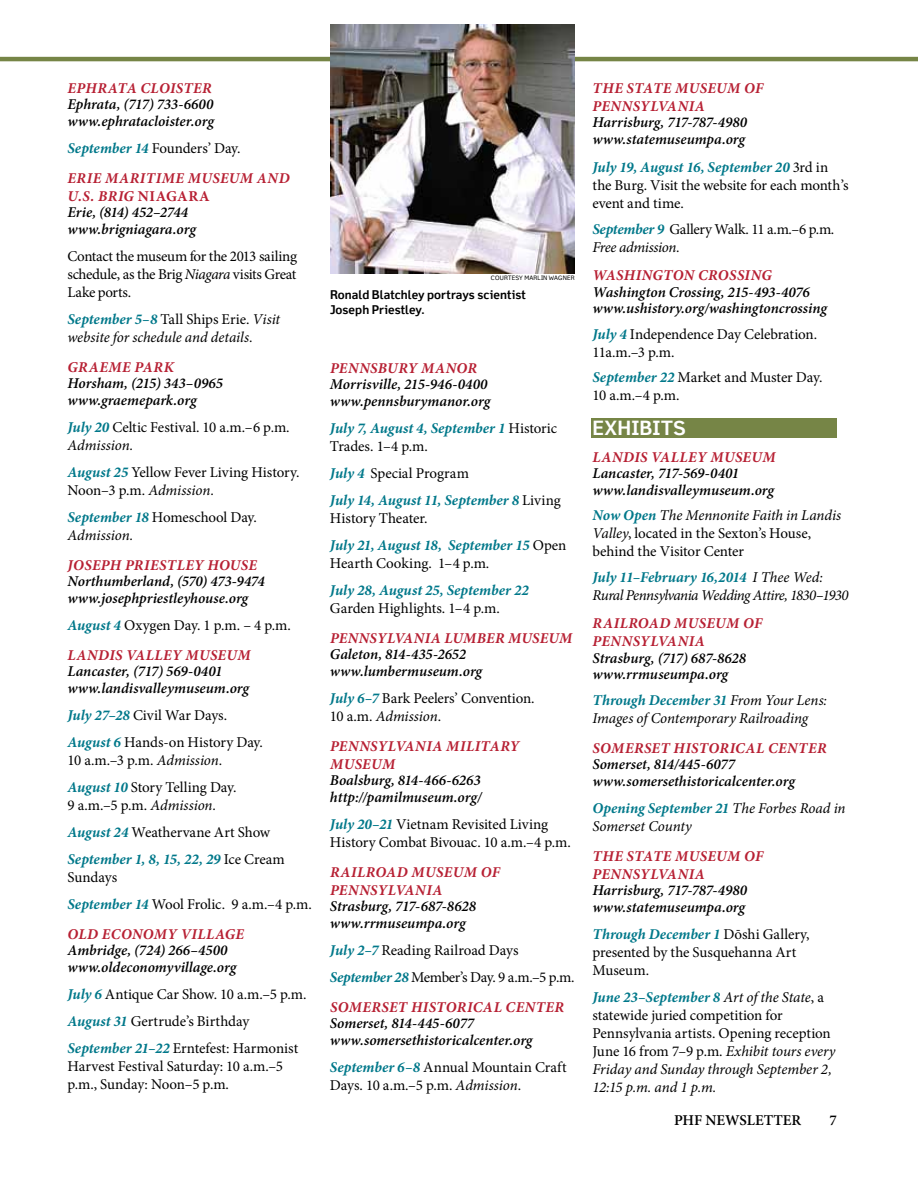
<style>
.page{position:relative;width:918px;height:1188px;background:#fff}
.page>*{position:absolute;margin:0;border:0;box-sizing:border-box;transform-origin:0 0}
.t1{font:700 19.5px "Felbridge";color:#fff}
.t2{font:15px/18px "Minion Pro";letter-spacing:-.01em;color:#000}
.t3{font:italic 600 15px/16.5px "Minion Pro";letter-spacing:-.005em;color:#000}
.t4{font:italic 700 15px/18px "Minion Pro";letter-spacing:.025em;color:#b72033}
.t5{font:italic 700 15px/27px "Minion Pro";color:#00788a}
.t6{font:italic 15px/18px "Minion Pro";letter-spacing:-.01em;color:#000}
.t7{font:italic 15px/18px "Minion Pro";letter-spacing:-.04em;color:#000}
.t8{font:15px "Minion Pro";letter-spacing:.01em;color:#000}
.t9{font:600 15px "Minion Pro";color:#000}
.t10{font:700 12px/15px "Felbridge";letter-spacing:.005em;color:#000}
.t11{font:6px "Felbridge";letter-spacing:.025em;color:#000}
.s1{color:#00788a}
.s2{font-weight:400;font-style:normal;color:#000}
.s3{font-weight:700;color:#b72033}
.s4{font-weight:700;font-style:normal;color:#b72033}
.s5{font-style:italic}
.s6{font-weight:700;color:#00788a}
.s7{font-style:normal}
.s8{font-weight:700;font-style:italic;color:#00788a}
.s9{font-weight:700;font-style:italic;color:#b72033}
</style>
<div class="page">
<div style="left:592px;top:418px;width:245px;height:19px;background:#768546"></div>
<hr style="left:0;top:57px;width:918px;height:4px;background:#768546">
<img style="left:330px;top:24px;width:245px;height:250px">
<p class="t4" style="left:68px;top:79px;width:146px">EPHRATA CLOISTER</p>
<p class="t3" style="left:67px;top:96px;width:148px">Ephrata, (717) 733-6600 www.ephratacloister.org</p>
<p class="t4" style="left:67px;top:133px;width:224px;line-height:30px"><span class="s1">September 14</span> <span class="s2">Founders’ Day.<br></span>ERIE MARITIme MUSEUM AND</p>
<p class="t3" style="left:67px;top:188px;width:144px"><span class="s3">U.S. BRIG</span> <span class="s4">NIAGARA<br></span>Erie, (814) 452–2744 www.brigniagara.org</p>
<p class="t2" style="left:67px;top:247px;width:231px;text-align:justify">Contact the museum for the 2013 sailing schedule, as the Brig <span class="s5">Niagara</span> visits Great Lake ports.</p>
<p class="t6" style="left:67px;top:310px;width:214px"><span class="s6">September 5–8</span> <span class="s7">Tall Ships Erie.</span> Visit website for schedule and details.</p>
<p class="t4" style="left:68px;top:358px;width:108px">GRAEME PARK</p>
<p class="t3" style="left:67px;top:375px;width:157px">Horsham, (215) 343–0965 www.graemepark.org</p>
<p class="t2" style="left:67px;top:418px;width:224px"><span class="s8">July 20</span> Celtic Festival. 10 a.m.–6 p.m.<br><span class="s5">Admission.</span></p>
<p class="t2" style="left:67px;top:463px;width:234px"><span class="s8">August 25</span> Yellow Fever Living History.<br>Noon–3 p.m. <span class="s5">Admission.</span></p>
<p class="t2" style="left:67px;top:508px;width:191px"><span class="s8">September 18</span> Homeschool Day.<br><span class="s5">Admission.</span></p>
<p class="t4" style="left:68px;top:556px;width:191px">JOSEPH PRIESTLEY HOUSE</p>
<p class="t3" style="left:67px;top:573px;width:199px">Northumberland, (570) 473-9474 www.josephpriestleyhouse.org</p>
<p class="t2" style="left:67px;top:610px;width:225px;line-height:30px"><span class="s8">August 4</span> Oxygen Day. 1 p.m. – 4 p.m.<br><span class="s9">LANDIS VALLEY MUSEUM</span></p>
<p class="t3" style="left:67px;top:663px;width:183px">Lancaster, (717) 569-0401 www.landisvalleymuseum.org</p>
<p class="t2" style="left:67px;top:702px;width:197px;line-height:27px"><span class="s8">July 27–28</span> Civil War Days.<br><span class="s8">August 6</span> Hands-on History Day.</p>
<p class="t2" style="left:67px;top:747px;width:171px;line-height:27px">10 a.m.–3 p.m. <span class="s5">Admission.<br></span><span class="s8">August 10</span> Story Telling Day.</p>
<p class="t2" style="left:67px;top:792px;width:219px;line-height:27px">9 a.m.–5 p.m. <span class="s5">Admission.<br></span><span class="s8">August 24</span> Weathervane Art Show<br><span class="s8">September 1, 8, 15, 22, 29</span> Ice Cream</p>
<p class="t2" style="left:67px;top:864px;width:246px;line-height:27px">Sundays<br><span class="s8">September 14</span> Wool Frolic. 9 a.m.–4 p.m.</p>
<p class="t4" style="left:68px;top:925px;width:178px">OLD ECONOMY VILLAGE</p>
<p class="t3" style="left:67px;top:942px;width:170px">Ambridge, (724) 266–4500 www.oldeconomyvillage.org</p>
<p class="t2" style="left:67px;top:981px;width:241px;line-height:27px"><span class="s8">July 6</span> Antique Car Show. 10 a.m.–5 p.m.<br><span class="s8">August 31</span> Gertrude’s Birthday<br><span class="s8">September 21–22</span> Erntefest: Harmonist</p>
<p class="t2" style="left:67px;top:1057px;width:217px">Harvest Festival Saturday: 10 a.m.–5 p.m., Sunday: Noon–5 p.m.</p>
<p class="t11" style="left:491px;top:275px;width:85px">COURTESY MARLIN WAGNER</p>
<p class="t10" style="left:330px;top:287px;width:197px">Ronald Blatchley portrays scientist<br>Joseph Priestley.</p>
<p class="t4" style="left:330px;top:359px;width:149px">PENNSBURY MANOR</p>
<p class="t3" style="left:330px;top:376px;width:162px">Morrisville, 215-946-0400 www.pennsburymanor.org</p>
<p class="t5" style="left:330px;top:419px;width:229px;line-height:18px">July 7, August 4, September 1 <span class="s2">Historic<br>Trades. 1–4 p.m.</span></p>
<p class="t5" style="left:330px;top:459px;width:232px">July 4 <span class="s2">Special Program<br></span>July 14, August 11, September 8 <span class="s2">Living</span></p>
<p class="t5" style="left:330px;top:504px;width:238px"><span class="s2">History Theater.<br></span>July 21, August 18, September 15 <span class="s2">Open</span></p>
<p class="t8" style="left:330px;top:553px;width:161px">Hearth Cooking. 1–4 p.m.</p>
<p class="t5" style="left:330px;top:576px;width:200px">July 28, August 25, September 22</p>
<p class="t2" style="left:330px;top:599px;width:171px">Garden Highlights. 1–4 p.m.</p>
<p class="t4" style="left:330px;top:629px;width:244px">PENNSYLVANIA LUMBER MUSEUM</p>
<p class="t3" style="left:330px;top:646px;width:154px">Galeton, 814-435-2652 www.lumbermuseum.org</p>
<p class="t2" style="left:330px;top:689px;width:206px"><span class="s8">July 6–7</span> Bark Peelers’ Convention.<br>10 a.m. <span class="s5">Admission</span>.</p>
<p class="t4" style="left:330px;top:737px;width:191px">PENNSYLVANIA MILITARY<br>MUSEUM</p>
<p class="t3" style="left:330px;top:772px;width:153px">Boalsburg, 814-466-6263 http://pamilmuseum.org/</p>
<p class="t2" style="left:330px;top:815px;width:242px"><span class="s8">July 20–21</span> Vietnam Revisited Living<br>History Combat Bivouac. 10 a.m.–4 p.m.</p>
<p class="t4" style="left:330px;top:863px;width:171px">RAILROAD MUSEUM OF<br>PENNSYLVANIA</p>
<p class="t3" style="left:330px;top:898px;width:148px">Strasburg, 717-687-8628 www.rrmuseumpa.org</p>
<p class="t2" style="left:330px;top:936px;width:246px;line-height:27px"><span class="s8">July 2–7</span> Reading Railroad Days<br><span class="s8">September 28</span> Member’s Day. 9 a.m.–5 p.m.</p>
<p class="t4" style="left:330px;top:998px;width:236px">SOMERSET HISTORICAL CENTER</p>
<p class="t3" style="left:330px;top:1015px;width:204px">Somerset, 814-445-6077 www.somersethistoricalcenter.org</p>
<p class="t2" style="left:330px;top:1058px;width:238px"><span class="s8">September 6–8</span> Annual Mountain Craft<br>Days. 10 a.m.–5 p.m. <span class="s5">Admission</span>.</p>
<p class="t4" style="left:593px;top:79px;width:172px">THE STATE MUSEUM OF<br>PENNSYLVANIA</p>
<p class="t3" style="left:592px;top:114px;width:156px">Harrisburg, 717-787-4980 www.statemuseumpa.org</p>
<p class="t2" style="left:592px;top:159px;width:258px"><span class="s8">July 19, August 16, September 20</span> 3rd in the Burg. Visit the website for each month’s event and time.</p>
<p class="t2" style="left:592px;top:220px;width:243px"><span class="s8">September 9</span> Gallery Walk. 11 a.m.–6 p.m.<br><span class="s5">Free admission.</span></p>
<p class="t4" style="left:593px;top:266px;width:181px">WASHINGTON CROSSING</p>
<p class="t3" style="left:592px;top:284px;width:236px">Washington Crossing, 215-493-4076 www.ushistory.org/washingtoncrossing</p>
<p class="t2" style="left:592px;top:325px;width:226px"><span class="s8">July 4</span> Independence Day Celebration.<br>11a.m.–3 p.m.</p>
<p class="t2" style="left:592px;top:369px;width:232px"><span class="s8">September 22</span> Market and Muster Day.<br>10 a.m.–4 p.m.</p>
<h1 class="t1" style="left:592px;top:416px;width:51px">EXHIBITS</h1>
<p class="t4" style="left:593px;top:448px;width:185px">LANDIS VALLEY MUSEUM</p>
<p class="t3" style="left:592px;top:465px;width:183px">Lancaster, 717-569-0401 www.landisvalleymuseum.org</p>
<p class="t2" style="left:592px;top:507px;width:250px"><span class="s8">Now Open</span> <span class="s5">The Mennonite Faith in Landis<br>Valley</span>, located in the Sexton’s House, behind the Visitor Center</p>
<p class="t7" style="left:592px;top:568px;width:258px"><span class="s6">July 11–February 16,2014</span> I Thee Wed:<br>Rural Pennsylvania Wedding Attire, 1830–1930</p>
<p class="t4" style="left:593px;top:614px;width:171px">RAILROAD MUSEUM OF<br>PENNSYLVANIA</p>
<p class="t3" style="left:592px;top:650px;width:155px">Strasburg, (717) 687-8628 www.rrmuseumpa.org</p>
<p class="t6" style="left:592px;top:691px;width:236px"><span class="s6">Through December 31</span> From Your Lens:<br>Images of Contemporary Railroading</p>
<p class="t4" style="left:593px;top:739px;width:236px">SOMERSET HISTORICAL CENTER</p>
<p class="t3" style="left:592px;top:756px;width:204px">Somerset, 814/445-6077 www.somersethistoricalcenter.org</p>
<p class="t6" style="left:592px;top:799px;width:255px"><span class="s6">Opening September 21</span> The Forbes Road in<br>Somerset County</p>
<p class="t4" style="left:593px;top:847px;width:172px">THE STATE MUSEUM OF<br>PENNSYLVANIA</p>
<p class="t3" style="left:592px;top:882px;width:156px">Harrisburg, 717-787-4980 www.statemuseumpa.org</p>
<p class="t2" style="left:592px;top:925px;width:219px"><span class="s8">Through December 1</span> Dōshi Gallery, presented by the Susquehanna Art<br>Museum.</p>
<p class="t2" style="left:592px;top:988px;width:245px"><span class="s8">June 23–September 8</span> <span class="s5">Art of the State</span>, a statewide juried competition for Pennsylvania artists. Opening reception June 16 from 7–9 p.m. <span class="s5">Exhibit tours every Friday and Sunday through September 2, 12:15 p.m. and 1 p.m.</span></p>
<p class="t9" style="left:674px;top:1109px;width:129px">PHF NEWSLETTER</p>
<p class="t9" style="left:830px;top:1109px;width:9px">7</p>
</div>
